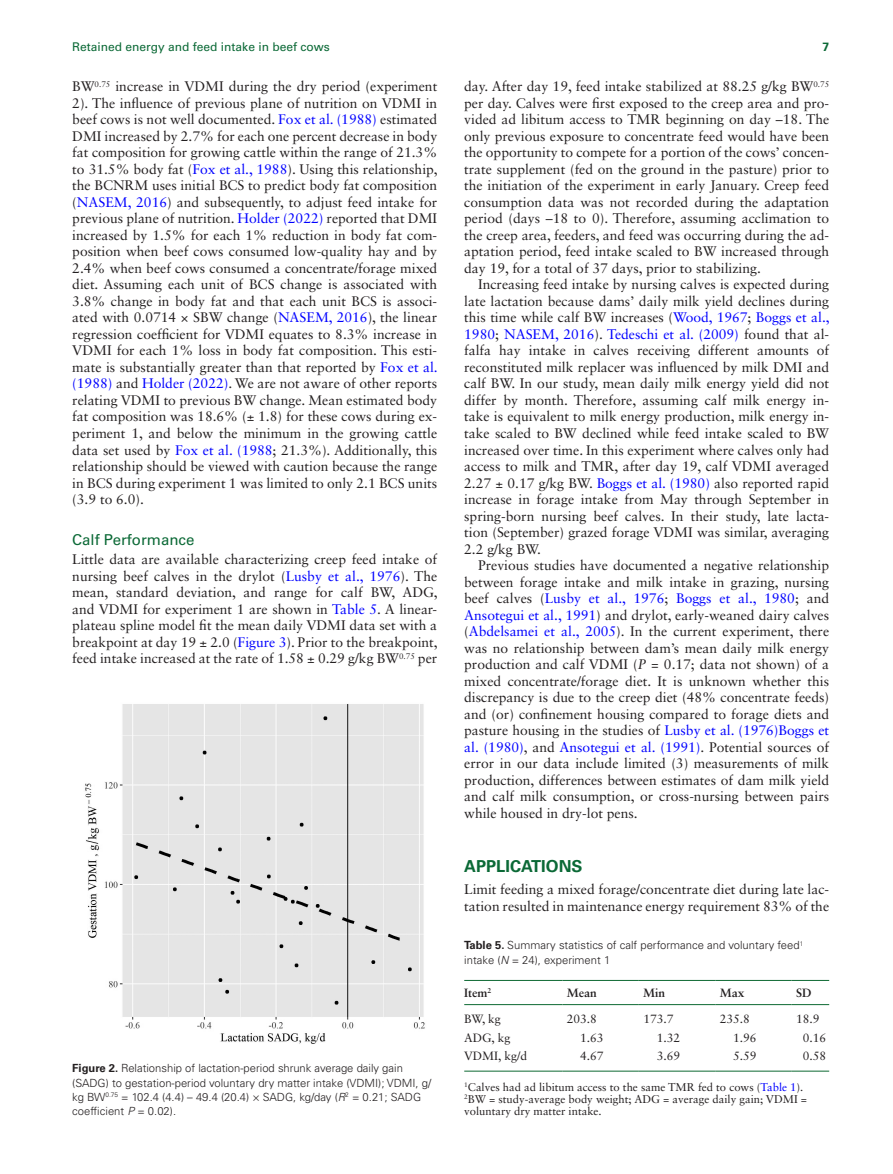
<style>
.page{position:relative;width:893px;height:1174px;background:#fff}
.page>*{position:absolute;margin:0;border:0;box-sizing:border-box;transform-origin:0 0}
.HeadA{font:700 16.5px "Univers LT Std";color:#0b6936}
.HeadB{font:15px "Univers LT Std";color:#0b6936}
.TextInd{font:13.8px/16.5px "Sabon LT Std";color:#231f20;text-align:justify}
.Text{font:13.8px/16.5px "Sabon LT Std";color:#231f20;text-align:justify}
.t1{font:12px "Univers LT Std 2";color:#0b6936}
.TableBody2{font:12px "Sabon LT Std";color:#231f20}
.TableBody1{font:12px "Sabon LT Std";color:#231f20}
.TableBody{font:12px "Sabon LT Std";color:#231f20}
.TableHeader{font:700 12px "Sabon LT Std";color:#231f20}
.TableHeader_R{font:700 12px "Sabon LT Std";color:#231f20}
.t2{font:700 12px "Univers LT Std";color:#0b6936}
.FigCapt{font:300 11.25px/14.2px "Univers LT Std";color:#231f20}
.TabTitle{font:300 11.25px/14.2px "Univers LT Std";color:#231f20}
.TableFooter{font:11.25px/12px "Sabon LT Std";color:#231f20}
.TableFooter1{font:11.25px "Sabon LT Std";color:#231f20}
.s1{color:#00f}
.s2{font-family:"Sabon LT Std Italic 5"}
.s3{font-weight:700}
.s4{font-style:italic}
</style>
<div class="page">
<img style="left:85px;top:704px;width:340px;height:340px">
<hr style="left:464px;top:980px;width:98px;height:1px;background:#0d6932">
<hr style="left:464px;top:1004px;width:98px;height:1px;background:#0d6932">
<hr style="left:562px;top:980px;width:77px;height:1px;background:#0d6932">
<hr style="left:562px;top:1004px;width:77px;height:1px;background:#0d6932">
<hr style="left:639px;top:980px;width:76px;height:1px;background:#0d6932">
<hr style="left:639px;top:1004px;width:76px;height:1px;background:#0d6932">
<hr style="left:715px;top:980px;width:77px;height:1px;background:#0d6932">
<hr style="left:715px;top:1004px;width:77px;height:1px;background:#0d6932">
<hr style="left:792px;top:980px;width:37px;height:1px;background:#0d6932">
<hr style="left:792px;top:1004px;width:37px;height:1px;background:#0d6932">
<hr style="left:464px;top:1070px;width:98px;height:1px;background:#0d6932">
<hr style="left:562px;top:1070px;width:77px;height:1px;background:#0d6932">
<hr style="left:639px;top:1070px;width:76px;height:1px;background:#0d6932">
<hr style="left:715px;top:1070px;width:77px;height:1px;background:#0d6932">
<hr style="left:792px;top:1070px;width:37px;height:1px;background:#0d6932">
<p class="t1" style="left:72px;top:40px;width:259px">Retained energy and feed intake in beef cows</p>
<p class="t2" style="left:822px;top:40px;width:8px">7</p>
<p class="TextInd" style="left:72px;top:78px;width:367px">BW<sup>0.75</sup> increase in VDMI during the dry period (experiment 2). The influence of previous plane of nutrition on VDMI in beef cows is not well documented. <span class="s1">Fox et al. (1988)</span> estimated DMI increased by 2.7% for each one percent decrease in body fat composition for growing cattle within the range of 21.3% to 31.5% body fat (<span class="s1">Fox et al., 1988</span>). Using this relationship, the BCNRM uses initial BCS to predict body fat composition (<span class="s1">NASEM, 2016</span>) and subsequently, to adjust feed intake for previous plane of nutrition. <span class="s1">Holder (2022)</span> reported that DMI increased by 1.5% for each 1% reduction in body fat com&shy;position when beef cows consumed low-quality hay and by 2.4% when beef cows consumed a concentrate/forage mixed diet. Assuming each unit of BCS change is associated with 3.8% change in body fat and that each unit BCS is associ&shy;ated with 0.0714 × SBW change (<span class="s1">NASEM, 2016</span>), the linear regression coefficient for VDMI equates to 8.3% increase in VDMI for each 1% loss in body fat composition. This esti&shy;mate is substantially greater than that reported by <span class="s1">Fox et al. (1988)</span> and <span class="s1">Holder (2022)</span>. We are not aware of other reports relating VDMI to previous BW change. Mean estimated body fat composition was 18.6% (± 1.8) for these cows during ex&shy;periment 1, and below the minimum in the growing cattle data set used by <span class="s1">Fox et al. (1988</span>; 21.3%). Additionally, this relationship should be viewed with caution because the range in BCS during experiment 1 was limited to only 2.1 BCS units (3.9 to 6.0).</p>
<h3 class="HeadB" style="left:72px;top:530px;width:124px">Calf Performance</h3>
<p class="Text" style="left:72px;top:551px;width:367px">Little data are available characterizing creep feed intake of nursing beef calves in the drylot (<span class="s1">Lusby et al., 1976</span>). The mean, standard deviation, and range for calf BW, ADG, and VDMI for experiment 1 are shown in <span class="s1">Table 5</span>. A linear&shy;plateau spline model fit the mean daily VDMI data set with a breakpoint at day 19 ± 2.0 (<span class="s1">Figure 3</span>). Prior to the breakpoint, feed intake increased at the rate of 1.58 ± 0.29 g/kg BW<sup>0.75</sup> per</p>
<p class="Text" style="left:464px;top:78px;width:366px">day. After day 19, feed intake stabilized at 88.25 g/kg BW<sup>0.75 </sup>per day. Calves were first exposed to the creep area and pro&shy;vided ad libitum access to TMR beginning on day –18. The only previous exposure to concentrate feed would have been the opportunity to compete for a portion of the cows’ concen&shy;trate supplement (fed on the ground in the pasture) prior to the initiation of the experiment in early January. Creep feed consumption data was not recorded during the adaptation period (days –18 to 0). Therefore, assuming acclimation to the creep area, feeders, and feed was occurring during the ad&shy;aptation period, feed intake scaled to BW increased through day 19, for a total of 37 days, prior to stabilizing.</p>
<p class="TextInd" style="left:464px;top:276px;width:367px;text-indent:14px">Increasing feed intake by nursing calves is expected during late lactation because dams’ daily milk yield declines during this time while calf BW increases (<span class="s1">Wood, 1967</span>; <span class="s1">Boggs et al., 1980</span>; <span class="s1">NASEM, 2016</span>). <span class="s1">Tedeschi et al. (2009)</span> found that al&shy;falfa hay intake in calves receiving different amounts of reconstituted milk replacer was influenced by milk DMI and calf BW. In our study, mean daily milk energy yield did not differ by month. Therefore, assuming calf milk energy in&shy;take is equivalent to milk energy production, milk energy in&shy;take scaled to BW declined while feed intake scaled to BW increased over time. In this experiment where calves only had access to milk and TMR, after day 19, calf VDMI averaged 2.27 ± 0.17 g/kg BW. <span class="s1">Boggs et al. (1980)</span> also reported rapid increase in forage intake from May through September in spring-born nursing beef calves. In their study, late lacta&shy;tion (September) grazed forage VDMI was similar, averaging 2.2 g/kg BW.</p>
<p class="TextInd" style="left:464px;top:557px;width:366px;text-indent:14px">Previous studies have documented a negative relationship between forage intake and milk intake in grazing, nursing beef calves (<span class="s1">Lusby et al., 1976</span>; <span class="s1">Boggs et al., 1980</span>; and <span class="s1">Ansotegui et al., 1991</span>) and drylot, early-weaned dairy calves (<span class="s1">Abdelsamei et al., 2005</span>). In the current experiment, there was no relationship between dam’s mean daily milk energy production and calf VDMI (<span class="s2">P</span> = 0.17; data not shown) of a mixed concentrate/forage diet. It is unknown whether this discrepancy is due to the creep diet (48% concentrate feeds) and (or) confinement housing compared to forage diets and pasture housing in the studies of <span class="s1">Lusby et al. (1976)Boggs et al. (1980)</span>, and <span class="s1">Ansotegui et al. (1991)</span>. Potential sources of error in our data include limited (3) measurements of milk production, differences between estimates of dam milk yield and calf milk consumption, or cross-nursing between pairs while housed in dry-lot pens.</p>
<h2 class="HeadA" style="left:464px;top:856px;width:120px">APPLICATIONS</h2>
<p class="Text" style="left:464px;top:881px;width:366px">Limit feeding a mixed forage/concentrate diet during late lac&shy;tation resulted in maintenance energy requirement 83% of the</p>
<p class="FigCapt" style="left:72px;top:1061px;width:360px"><span class="s3">Figure 2.</span> Relationship of lactation-period shrunk average daily gain (SADG) to gestation-period voluntary dry matter intake (VDMI); VDMI, g/ kg BW<sup>0.75</sup> = 102.4 (4.4) – 49.4 (20.4) × SADG, kg/day (<span class="s4">R</span><sup>2</sup> = 0.21; SADG coefficient <span class="s4">P</span> = 0.02).</p>
<p class="TabTitle" style="left:464px;top:938px;width:341px"><span class="s3">Table 5.</span> Summary statistics of calf performance and voluntary feed<sup>1 </sup>intake (<span class="s4">N</span> = 24), experiment 1</p>
<p class="TableHeader" style="left:464px;top:985px;width:29px">Item<sup>2</sup></p>
<p class="TableHeader" style="left:567px;top:985px;width:31px">Mean</p>
<p class="TableHeader" style="left:643px;top:985px;width:24px">Min</p>
<p class="TableHeader" style="left:720px;top:985px;width:26px">Max</p>
<p class="TableHeader_R" style="left:796px;top:985px;width:17px">SD</p>
<p class="TableBody1" style="left:464px;top:1011px;width:38px">BW, kg</p>
<p class="TableBody1" style="left:567px;top:1011px;width:32px">203.8</p>
<p class="TableBody1" style="left:643px;top:1011px;width:32px">173.7</p>
<p class="TableBody1" style="left:720px;top:1011px;width:32px">235.8</p>
<p class="TableBody1" style="left:796px;top:1011px;width:25px">18.9</p>
<p class="TableBody" style="left:464px;top:1030px;width:48px">ADG, kg</p>
<p class="TableBody" style="left:580px;top:1030px;width:25px">1.63</p>
<p class="TableBody" style="left:657px;top:1030px;width:25px">1.32</p>
<p class="TableBody" style="left:733px;top:1030px;width:25px">1.96</p>
<p class="TableBody" style="left:803px;top:1030px;width:25px">0.16</p>
<p class="TableBody2" style="left:464px;top:1049px;width:64px">VDMI, kg/d</p>
<p class="TableBody2" style="left:580px;top:1049px;width:25px">4.67</p>
<p class="TableBody2" style="left:657px;top:1049px;width:25px">3.69</p>
<p class="TableBody2" style="left:733px;top:1049px;width:25px">5.59</p>
<p class="TableBody2" style="left:803px;top:1049px;width:25px">0.58</p>
<p class="TableFooter1" style="left:464px;top:1080px;width:341px"><sup>1</sup>Calves had ad libitum access to the same TMR fed to cows (<span class="s1">Table 1</span>).</p>
<p class="TableFooter" style="left:464px;top:1093px;width:344px"><sup>2</sup>BW = study-average body weight; ADG = average daily gain; VDMI = voluntary dry matter intake.</p>
</div>
